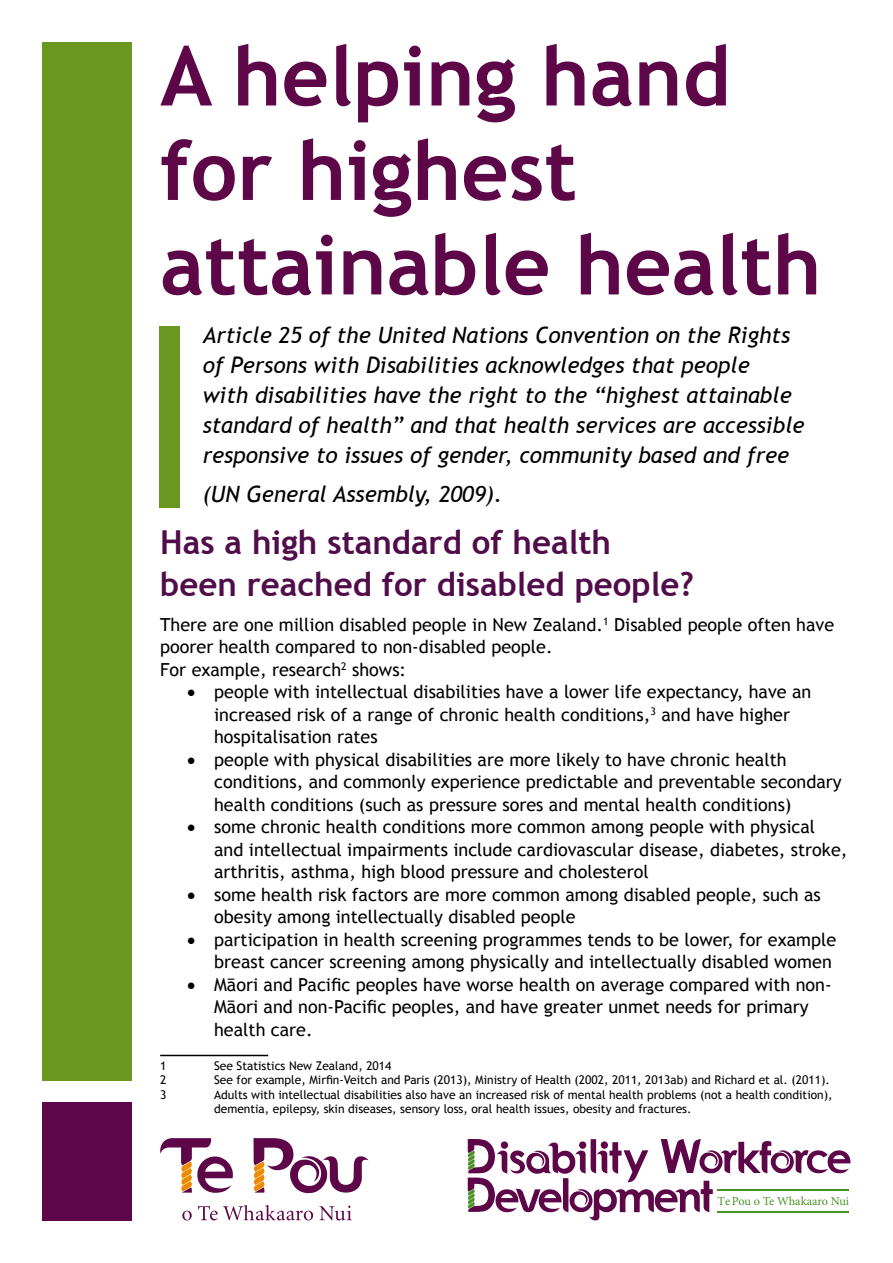
<style>
.page{position:relative;width:893px;height:1263px;background:#fff}
.page>*{position:absolute;margin:0;border:0;box-sizing:border-box;transform-origin:0 0}
.t1{font:700 82.5px/94.5px "Trebuchet MS";color:#5d0749}
.t2{font:700 33px/42px "Trebuchet MS";color:#500d49}
.t3{font:italic 22.5px/30px "Trebuchet MS";color:#000}
.t4{font:18px/22.5px "Trebuchet MS";color:#000}
.t5{font:12.15px "Minion Pro";color:#4a9228}
.t6{font:12px/14.4px "Trebuchet MS";color:#000}
</style>
<div class="page">
<hr style="left:160px;top:1055px;width:108px;height:1px;background:#000">
<div style="left:43px;top:43px;width:89px;height:1038px;background:#6a971f"></div>
<div style="left:43px;top:1102px;width:89px;height:118px;background:#5d0749"></div>
<svg style="left:468px;top:1139px;width:382px;height:81px"></svg>
<svg style="left:160px;top:1138px;width:209px;height:56px"></svg>
<svg style="left:182px;top:1211px;width:10px;height:9px"></svg>
<svg style="left:198px;top:1205px;width:115px;height:15px"></svg>
<svg style="left:319px;top:1205px;width:33px;height:15px"></svg>
<div style="left:159px;top:326px;width:21px;height:182px;background:#6a971f"></div>
<h1 class="t1" style="left:160px;top:29px;width:663px">A helping hand for highest attainable health</h1>
<p class="t3" style="left:203px;top:321px;width:603px">Article 25 of the United Nations Convention on the Rights of Persons with Disabilities acknowledges that people<br>with disabilities have the right to the “highest attainable standard of health” and that health services are accessible responsive to issues of gender, community based and free</p>
<p class="t3" style="left:203px;top:480px;width:301px">(UN General Assembly, 2009).</p>
<h2 class="t2" style="left:160px;top:521px;width:535px">Has a high standard of health been reached for disabled people?</h2>
<p class="t4" style="left:160px;top:613px;width:675px">There are one million disabled people in New Zealand.<sup>1</sup> Disabled people often have poorer health compared to non-disabled people.<br>For example, research<sup>2</sup> shows:</p>
<p class="t4" style="left:214px;top:681px;width:599px;text-indent:-27px">• people with intellectual disabilities have a lower life expectancy, have an increased risk of a range of chronic health conditions,<sup>3</sup> and have higher hospitalisation rates</p>
<p class="t4" style="left:214px;top:748px;width:629px;text-indent:-27px">• people with physical disabilities are more likely to have chronic health conditions, and commonly experience predictable and preventable secondary health conditions (such as pressure sores and mental health conditions)</p>
<p class="t4" style="left:214px;top:816px;width:635px;text-indent:-27px">• some chronic health conditions more common among people with physical and intellectual impairments include cardiovascular disease, diabetes, stroke, arthritis, asthma, high blood pressure and cholesterol</p>
<p class="t4" style="left:214px;top:883px;width:608px;text-indent:-27px">• some health risk factors are more common among disabled people, such as obesity among intellectually disabled people</p>
<p class="t4" style="left:187px;top:928px;width:651px;text-align:right">• participation in health screening programmes tends to be lower, for example breast cancer screening among physically and intellectually disabled women</p>
<p class="t4" style="left:214px;top:973px;width:619px;text-indent:-27px">• Māori and Pacific peoples have worse health on average compared with non-<br>Māori and non-Pacific peoples, and have greater unmet needs for primary health care.</p>
<p class="t6" style="left:160px;top:1058px;width:8px">1</p>
<p class="t6" style="left:214px;top:1058px;width:179px">See Statistics New Zealand, 2014</p>
<p class="t6" style="left:160px;top:1073px;width:8px">2</p>
<p class="t6" style="left:214px;top:1073px;width:617px">See for example, Mirfin-Veitch and Paris (2013), Ministry of Health (2002, 2011, 2013ab) and Richard et al. (2011).</p>
<p class="t6" style="left:160px;top:1087px;width:8px">3</p>
<p class="t6" style="left:214px;top:1087px;width:620px">Adults with intellectual disabilities also have an increased risk of mental health problems (not a health condition), dementia, epilepsy, skin diseases, sensory loss, oral health issues, obesity and fractures.</p>
<p class="t5" style="left:718px;top:1193px;width:133px">Te Pou o Te Whakaaro Nui</p>
</div>
